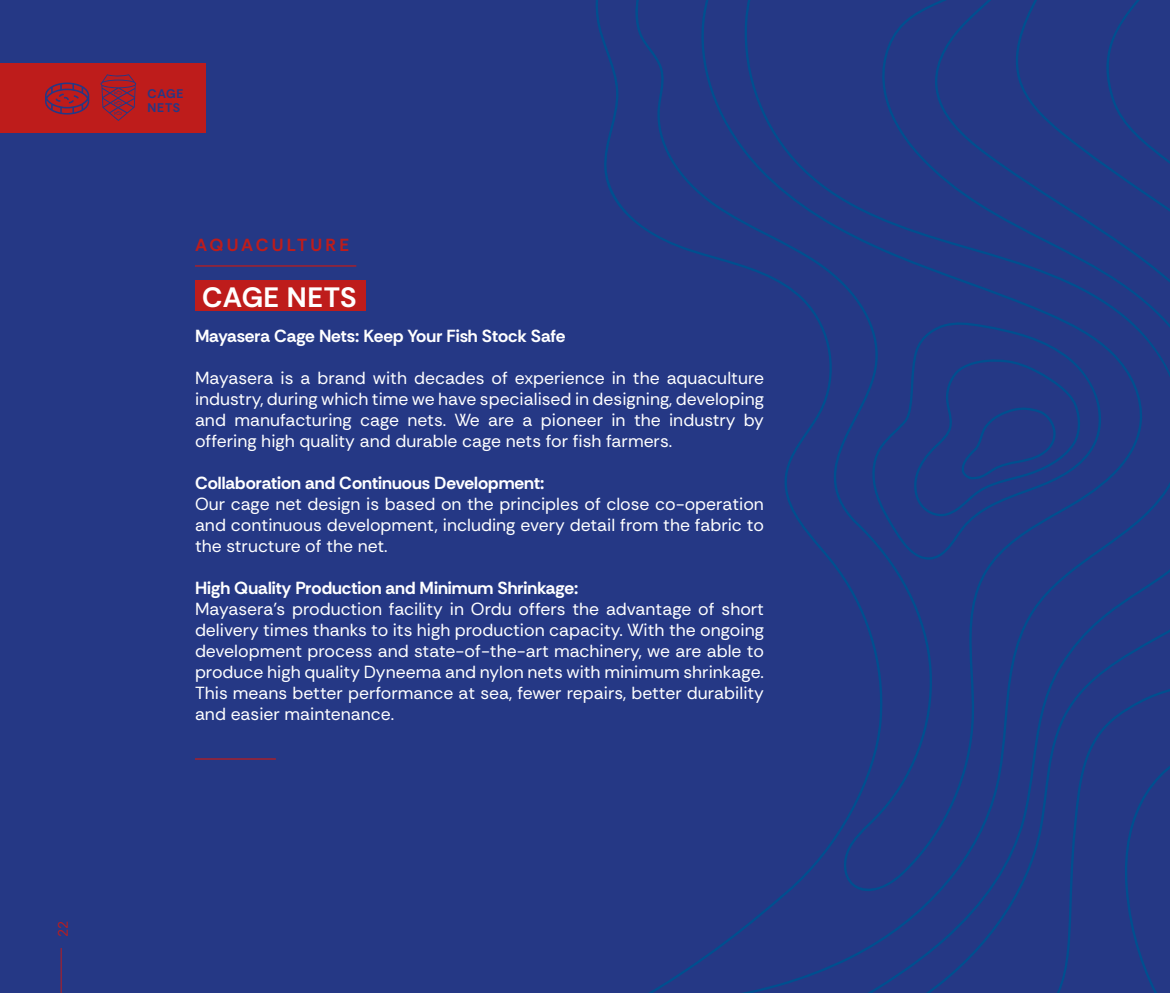
<style>
.page{position:relative;width:1170px;height:993px;background:#fff}
.page>*{position:absolute;margin:0;border:0;box-sizing:border-box;transform-origin:0 0}
.t1{font:700 28px "Rethink Sans";letter-spacing:.015em;color:#fff}
.t2{font:17.5px/21px "Rethink Sans";color:#fff;text-align:justify}
.t3{font:700 17.5px "Rethink Sans";color:#fff}
.t4{font:700 17.5px "Rethink Sans";letter-spacing:.18em;color:#be1c1b}
.t5{font:13.75px "Rethink Sans";color:#be1c1b}
.t6{font:700 12.5px/14.5px "Rethink Sans";letter-spacing:.055em;color:#253885}
</style>
<div class="page">
<div style="left:0;top:0;width:1169px;height:992px;background:#253885"></div>
<svg style="left:910px;top:140px;width:259px;height:852px"></svg>
<svg style="left:886px;top:0;width:257px;height:893px"></svg>
<svg style="left:595px;top:0;width:291px;height:992px"></svg>
<hr style="left:195px;top:758px;width:81px;height:1px;background:#be1c1b">
<hr style="left:195px;top:265px;width:161px;height:1px;background:#be1c1b">
<div style="left:195px;top:280px;width:170px;height:31px;background:#be1c1b"></div>
<div style="left:0;top:63px;width:206px;height:69px;background:#be1c1b"></div>
<svg style="left:100px;top:74px;width:36px;height:47px"></svg>
<svg style="left:45px;top:82px;width:44px;height:32px"></svg>
<hr style="left:61px;top:947px;width:1px;height:45px;background:#be1c1b">
<p class="t5" style="left:54px;top:936px;width:18px;rotate:-90deg">22</p>
<p class="t6" style="left:147px;top:86px;width:38px">CAGE<br>NETS</p>
<p class="t4" style="left:195px;top:233px;width:156px">AQUACULTURE</p>
<h1 class="t1" style="left:202px;top:279px;width:156px">CAGE NETS</h1>
<p class="t3" style="left:195px;top:325px;width:372px">Mayasera Cage Nets: Keep Your Fish Stock Safe</p>
<p class="t2" style="left:195px;top:367px;width:570px">Mayasera is a brand with decades of experience in the aquaculture industry, during which time we have specialised in designing, developing and manufacturing cage nets. We are a pioneer in the industry by offering high quality and durable cage nets for fish farmers.</p>
<p class="t3" style="left:195px;top:472px;width:351px">Collaboration and Continuous Development:</p>
<p class="t2" style="left:195px;top:493px;width:570px">Our cage net design is based on the principles of close co-operation and continuous development, including every detail from the fabric to the structure of the net.</p>
<p class="t3" style="left:195px;top:577px;width:385px">High Quality Production and Minimum Shrinkage:</p>
<p class="t2" style="left:195px;top:598px;width:570px">Mayasera’s production facility in Ordu offers the advantage of short delivery times thanks to its high production capacity. With the ongoing development process and state-of-the-art machinery, we are able to produce high quality Dyneema and nylon nets with minimum shrinkage.<br>This means better performance at sea, fewer repairs, better durability and easier maintenance.</p>
</div>
